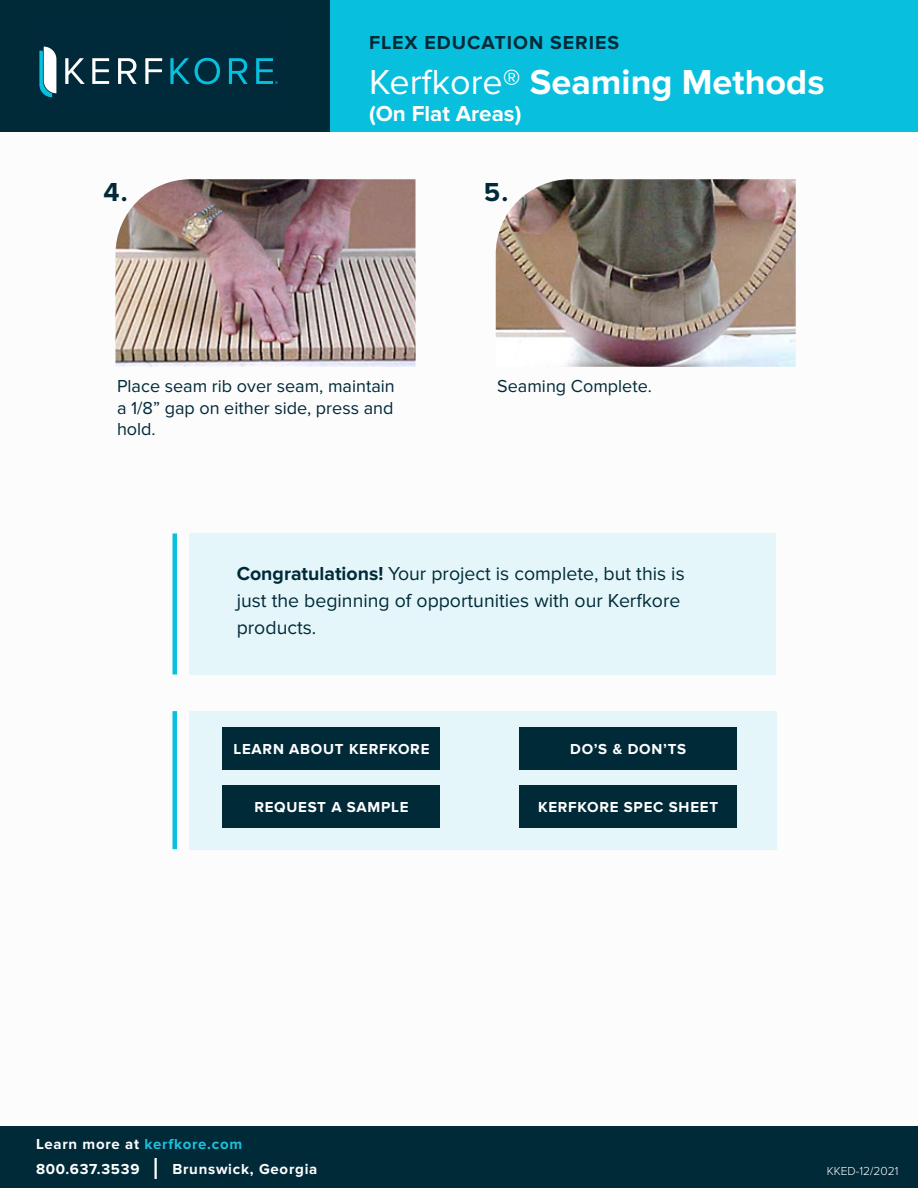
<style>
.page{position:relative;width:918px;height:1188px;background:#fff}
.page>*{position:absolute;margin:0;border:0;box-sizing:border-box;transform-origin:0 0}
.t1{font:700 36px "Proxima Nova";color:#fff}
.t2{font:700 27px "Proxima Nova";color:#012a39}
.t3{font:700 22.5px "Proxima Nova";color:#fff}
.Paragraph_Style_1{font:19.5px/27px "Proxima Nova";color:#012a39}
.t4{font:700 19.5px "Proxima Nova";letter-spacing:.05em;color:#012a39}
.Paragraph_Style_1-2{font:18px/21.6px "Proxima Nova";color:#012a39;text-align:justify}
.t5{font:700 15px "Proxima Nova";letter-spacing:.05em;color:#fff}
.t6{font:700 15px "Proxima Nova";letter-spacing:.05em;color:#1dc1dc}
.t7{font:300 12px "Proxima Nova";color:#fff}
.s1{font-weight:400}
.s2{font-weight:700}
.s3{color:#fff}
</style>
<div class="page">
<div style="left:312px;top:0;width:606px;height:132px;background:#08c0de"></div>
<div style="left:0;top:0;width:330px;height:132px;background:#012a39"></div>
<img style="left:116px;top:179px;width:300px;height:188px">
<div style="left:0;top:1126px;width:918px;height:62px;background:#012a39"></div>
<hr style="left:154px;top:1158px;width:3px;height:21px;background:#fff">
<img style="left:496px;top:179px;width:300px;height:188px">
<svg style="left:65px;top:58px;width:20px;height:26px"></svg>
<svg style="left:92px;top:58px;width:17px;height:26px"></svg>
<svg style="left:118px;top:58px;width:19px;height:26px"></svg>
<svg style="left:145px;top:58px;width:17px;height:26px"></svg>
<svg style="left:170px;top:58px;width:50px;height:26px"></svg>
<svg style="left:229px;top:58px;width:19px;height:26px"></svg>
<svg style="left:39px;top:47px;width:17px;height:50px"></svg>
<svg style="left:256px;top:58px;width:22px;height:26px"></svg>
<div style="left:189px;top:711px;width:588px;height:138px;background:#e4f6f9"></div>
<div style="left:222px;top:727px;width:218px;height:43px;background:#012a39"></div>
<div style="left:222px;top:785px;width:218px;height:43px;background:#012a39"></div>
<div style="left:189px;top:533px;width:586px;height:142px;background:#e4f6f9"></div>
<div style="left:172px;top:533px;width:5px;height:141px;background:#08c0de"></div>
<div style="left:519px;top:727px;width:218px;height:43px;background:#012a39"></div>
<div style="left:519px;top:785px;width:218px;height:43px;background:#012a39"></div>
<div style="left:172px;top:711px;width:5px;height:138px;background:#08c0de"></div>
<p class="t4" style="left:369px;top:32px;width:252px">FLEX EDUCATION SERIES</p>
<p class="t2" style="left:104px;top:176px;width:26px">4.</p>
<p class="t1" style="left:369px;top:61px;width:457px"><span class="s1">Kerfkore®</span> Seaming Methods</p>
<p class="t3" style="left:369px;top:100px;width:154px">(On Flat Areas)</p>
<p class="t2" style="left:484px;top:176px;width:26px">5.</p>
<p class="Paragraph_Style_1-2" style="left:117px;top:376px;width:279px">Place seam rib over seam, maintain a 1/8” gap on either side, press and hold.</p>
<p class="Paragraph_Style_1-2" style="left:497px;top:376px;width:156px">Seaming Complete.</p>
<p class="Paragraph_Style_1" style="left:237px;top:560px;width:450px"><span class="s2">Congratulations!</span> Your project is complete, but this is just the beginning of opportunities with our Kerfkore products.</p>
<p class="t5" style="left:234px;top:741px;width:197px">LEARN ABOUT KERFKORE</p>
<p class="t5" style="left:254px;top:798px;width:156px">REQUEST A SAMPLE</p>
<p class="t5" style="left:570px;top:741px;width:117px">DO’S &amp; DON’TS</p>
<p class="t5" style="left:538px;top:798px;width:181px">KERFKORE SPEC SHEET</p>
<p class="t6" style="left:36px;top:1135px;width:208px"><span class="s3">Learn more at</span> kerfkore.com</p>
<p class="t5" style="left:36px;top:1161px;width:105px">800.637.3539</p>
<p class="t5" style="left:172px;top:1161px;width:146px">Brunswick, Georgia</p>
<p class="t7" style="left:827px;top:1165px;width:73px">KKED-12/2021</p>
</div>
